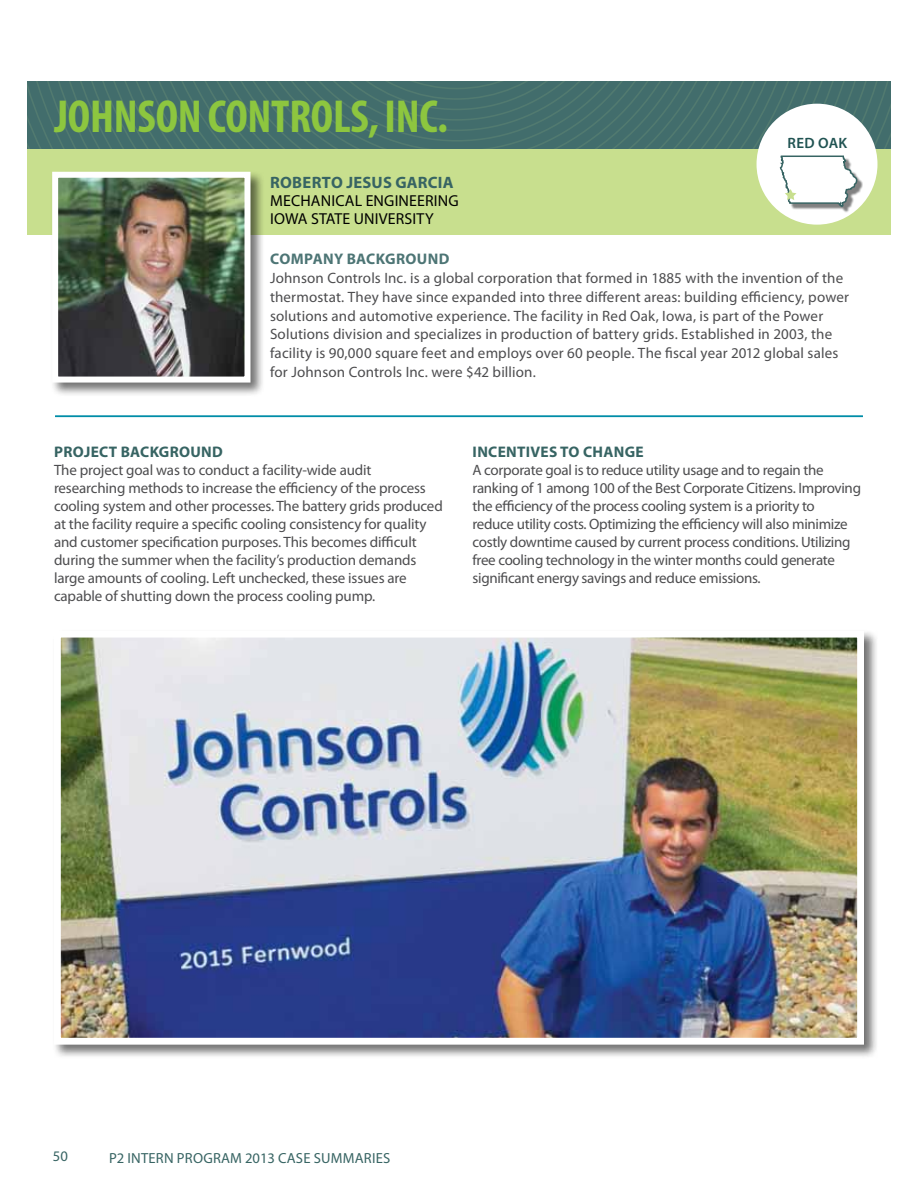
<style>
.page{position:relative;width:918px;height:1188px;background:#fff}
.page>*{position:absolute;margin:0;border:0;box-sizing:border-box;transform-origin:0 0}
.t1{font:700 condensed 46.5px "Myriad Pro";letter-spacing:-.005em;color:#8dc63f}
.t2{font:700 16.5px "Myriad Pro";letter-spacing:.015em;color:#376463}
.t3{font:15.9px "Myriad Pro";letter-spacing:.01em;color:#000}
.t4{font:700 15.3px "Myriad Pro";letter-spacing:.02em;color:#376463}
.t5{font:700 15.3px "Myriad Pro";letter-spacing:.025em;color:#4d7575}
.t6{font:15px/18px "Myriad Pro";letter-spacing:-.01em;color:#4d4d4f}
.t7{font:15px/18.8px "Myriad Pro";letter-spacing:.01em;color:#4d4d4f}
.t8{font:600 15px "Myriad Pro";letter-spacing:.02em;color:#205352}
.t9{font:14.7px "Myriad Pro";letter-spacing:.015em;color:#376463}
</style>
<div class="page">
<div style="left:27px;top:148px;width:864px;height:87px;background:#c8df8e"></div>
<svg style="left:27px;top:81px;width:864px;height:67px;background:#446e6c"></svg>
<div style="left:757px;top:104px;width:121px;height:121px;background:#fff;border-radius:50%"></div>
<hr style="left:55px;top:416px;width:808px;height:1px;background:#008da8">
<div style="left:50px;top:170px;width:215px;height:227px;background:#000;opacity:.55"></div>
<img style="left:59px;top:179px;width:184px;height:197px">
<div style="left:52px;top:172px;width:198px;height:211px;border:6px solid #fff"></div>
<div style="left:52px;top:629px;width:826px;height:430px;background:#000;opacity:.55"></div>
<img style="left:62px;top:639px;width:794px;height:398px">
<div style="left:54px;top:631px;width:810px;height:414px;border:7px solid #fff"></div>
<div style="left:782px;top:158px;width:81px;height:56px;background:#000;opacity:.5"></div>
<svg style="left:779px;top:155px;width:79px;height:55px"></svg>
<h1 class="t1" style="left:54px;top:87px;width:395px">JOHNSON CONTROLS, INC.</h1>
<p class="t2" style="left:270px;top:171px;width:185px">ROBERTO JESUS GARCIA</p>
<p class="t3" style="left:270px;top:191px;width:23px">Mechanical</p>
<p class="t3" style="left:366px;top:191px;width:18px">Engineering</p>
<p class="t3" style="left:270px;top:209px;width:16px">Iowa</p>
<p class="t3" style="left:311px;top:209px;width:17px">State</p>
<p class="t3" style="left:354px;top:209px;width:43px">University</p>
<p class="t8" style="left:787px;top:133px;width:61px">RED OAK</p>
<p class="t5" style="left:270px;top:249px;width:179px">COMPANY BACKGROUND</p>
<p class="t7" style="left:270px;top:268px;width:581px">Johnson Controls Inc. is a global corporation that formed in 1885 with the invention of the thermostat. They have since expanded into three different areas: building efficiency, power solutions and automotive experience. The facility in Red Oak, Iowa, is part of the Power Solutions division and specializes in production of battery grids. Established in 2003, the facility is 90,000 square feet and employs over 60 people. The fiscal year 2012 global sales for Johnson Controls Inc. were $42 billion.</p>
<p class="t4" style="left:54px;top:442px;width:169px">PROJECT BACKGROUND</p>
<p class="t6" style="left:54px;top:461px;width:390px">The project goal was to conduct a facility-wide audit researching methods to increase the efficiency of the process cooling system and other processes. The battery grids produced at the facility require a specific cooling consistency for quality and customer specification purposes. This becomes difficult during the summer when the facility’s production demands large amounts of cooling. Left unchecked, these issues are capable of shutting down the process cooling pump.</p>
<p class="t4" style="left:473px;top:442px;width:173px">INCENTIVES TO CHANGE</p>
<p class="t6" style="left:472px;top:461px;width:390px">A corporate goal is to reduce utility usage and to regain the ranking of 1 among 100 of the Best Corporate Citizens. Improving the efficiency of the process cooling system is a priority to<br>reduce utility costs. Optimizing the efficiency will also minimize costly downtime caused by current process conditions. Utilizing free cooling technology in the winter months could generate significant energy savings and reduce emissions.</p>
<p class="t9" style="left:53px;top:1147px;width:16px">50</p>
<p class="t9" style="left:109px;top:1149px;width:283px">P2 INTERN PROGRAM 2013 CASE SUMMARIES</p>
</div>
